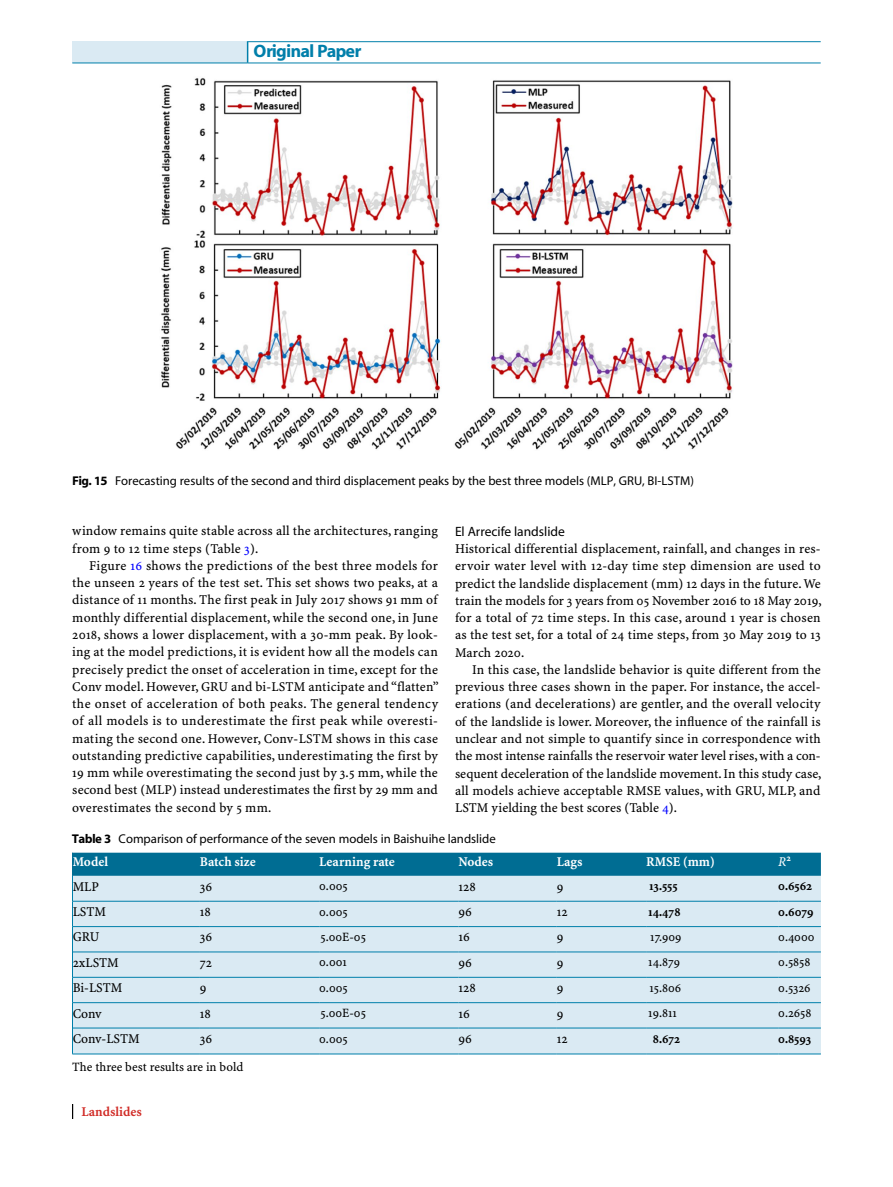
<style>
.page{position:relative;width:893px;height:1187px;background:#fff}
.page>*{position:absolute;margin:0;border:0;box-sizing:border-box;transform-origin:0 0}
.t1{font:700 18px "S Myriad";color:#007faa}
.t2{font:13.5px/17.2px "S Minion Plus";letter-spacing:.005em;color:#000;text-align:justify}
.t3{font:700 13.5px "S Minion Plus";color:#fff}
.t4{font:13.5px "S Myriad";color:#000}
.t5{font:13.5px "S Minion Plus Bold 3";color:#d12d28}
.t6{font:italic 13.5px "S Minion Plus";color:#fff}
.t7{font:12.75px "S Myriad";color:#000}
.t8{font:12.75px "S Minion Plus";color:#000}
.t9{font:700 12.75px "S Minion Plus";color:#000}
.s1{font-weight:700}
.s2{color:#00f}
</style>
<div class="page">
<div style="left:72px;top:42px;width:176px;height:21px;background:#daeaf3"></div>
<svg style="left:247px;top:42px;width:1px;height:21px"></svg>
<hr style="left:72px;top:63px;width:176px;height:1px;background:#007faa">
<hr style="left:247px;top:41px;width:574px;height:1px;background:#007faa">
<hr style="left:248px;top:63px;width:573px;height:1px;background:#007faa">
<svg style="left:72px;top:1104px;width:1px;height:14px"></svg>
<img style="left:161px;top:78px;width:572px;height:372px">
<svg style="left:72px;top:852px;width:749px;height:201px;background:#bad8e5"></svg>
<hr style="left:72px;top:1053px;width:128px;height:1px;background:#007faa">
<hr style="left:200px;top:1053px;width:119px;height:1px;background:#007faa">
<hr style="left:319px;top:1053px;width:139px;height:1px;background:#007faa">
<hr style="left:458px;top:1053px;width:99px;height:1px;background:#007faa">
<hr style="left:557px;top:1053px;width:89px;height:1px;background:#007faa">
<hr style="left:646px;top:1053px;width:132px;height:1px;background:#007faa">
<hr style="left:778px;top:1053px;width:43px;height:1px;background:#007faa">
<h1 class="t1" style="left:254px;top:42px;width:108px">Original Paper</h1>
<p class="t7" style="left:72px;top:475px;width:623px"><span class="s1">Fig. 15</span> Forecasting results of the second and third displacement peaks by the best three models (MLP, GRU, BI-LSTM)</p>
<p class="t2" style="left:72px;top:522px;width:367px">window remains quite stable across all the architectures, ranging from 9 to 12 time steps (Table <span class="s2">3</span>).</p>
<p class="t2" style="left:72px;top:557px;width:368px;text-indent:17px">Figure <span class="s2">16</span> shows the predictions of the best three models for the unseen 2 years of the test set. This set shows two peaks, at a distance of 11 months. The first peak in July 2017 shows 91 mm of monthly differential displacement, while the second one, in June 2018, shows a lower displacement, with a 30-mm peak. By look&shy;ing at the model predictions, it is evident how all the models can precisely predict the onset of acceleration in time, except for the Conv model. However, GRU and bi-LSTM anticipate and “flatten” the onset of acceleration of both peaks. The general tendency of all models is to underestimate the first peak while overesti&shy;mating the second one. However, Conv-LSTM shows in this case outstanding predictive capabilities, underestimating the first by 19 mm while overestimating the second just by 3.5 mm, while the second best (MLP) instead underestimates the first by 29 mm and overestimates the second by 5 mm.</p>
<p class="t4" style="left:455px;top:524px;width:111px">El Arrecife landslide</p>
<p class="t2" style="left:455px;top:540px;width:368px">Historical differential displacement, rainfall, and changes in res&shy;ervoir water level with 12-day time step dimension are used to predict the landslide displacement (mm) 12 days in the future. We train the models for 3 years from 05 November 2016 to 18 May 2019, for a total of 72 time steps. In this case, around 1 year is chosen as the test set, for a total of 24 time steps, from 30 May 2019 to 13<br>March 2020.</p>
<p class="t2" style="left:455px;top:661px;width:368px;text-indent:17px">In this case, the landslide behavior is quite different from the previous three cases shown in the paper. For instance, the accel&shy;erations (and decelerations) are gentler, and the overall velocity of the landslide is lower. Moreover, the influence of the rainfall is unclear and not simple to quantify since in correspondence with the most intense rainfalls the reservoir water level rises, with a con&shy;sequent deceleration of the landslide movement. In this study case, all models achieve acceptable RMSE values, with GRU, MLP, and LSTM yielding the best scores (Table <span class="s2">4</span>).</p>
<p class="t7" style="left:72px;top:832px;width:425px"><span class="s1">Table 3</span> Comparison of performance of the seven models in Baishuihe landslide</p>
<p class="t3" style="left:73px;top:854px;width:37px">Model</p>
<p class="t3" style="left:200px;top:854px;width:57px">Batch size</p>
<p class="t3" style="left:319px;top:854px;width:77px">Learning rate</p>
<p class="t3" style="left:458px;top:854px;width:36px">Nodes</p>
<p class="t3" style="left:557px;top:854px;width:27px">Lags</p>
<p class="t3" style="left:646px;top:854px;width:70px">RMSE (mm)</p>
<p class="t6" style="left:778px;top:854px;width:14px">R<sup>2</sup></p>
<p class="t2" style="left:73px;top:877px;width:28px">MLP</p>
<p class="t2" style="left:200px;top:877px;width:14px">36</p>
<p class="t8" style="left:319px;top:879px;width:30px">0.005</p>
<p class="t2" style="left:458px;top:877px;width:19px">128</p>
<p class="t2" style="left:557px;top:877px;width:8px">9</p>
<p class="t9" style="left:649px;top:879px;width:30px">13.555</p>
<p class="t9" style="left:778px;top:879px;width:35px">0.6562</p>
<p class="t2" style="left:73px;top:903px;width:35px">LSTM</p>
<p class="t2" style="left:200px;top:903px;width:13px">18</p>
<p class="t8" style="left:319px;top:904px;width:30px">0.005</p>
<p class="t2" style="left:458px;top:903px;width:15px">96</p>
<p class="t2" style="left:557px;top:903px;width:12px">12</p>
<p class="t9" style="left:648px;top:904px;width:34px">14.478</p>
<p class="t9" style="left:778px;top:904px;width:37px">0.6079</p>
<p class="t2" style="left:73px;top:928px;width:28px">GRU</p>
<p class="t2" style="left:200px;top:928px;width:14px">36</p>
<p class="t8" style="left:320px;top:929px;width:47px">5.00E-05</p>
<p class="t2" style="left:458px;top:928px;width:13px">16</p>
<p class="t2" style="left:557px;top:928px;width:8px">9</p>
<p class="t8" style="left:650px;top:929px;width:33px">17.909</p>
<p class="t8" style="left:778px;top:929px;width:38px">0.4000</p>
<p class="t2" style="left:73px;top:953px;width:48px">2xLSTM</p>
<p class="t2" style="left:200px;top:953px;width:14px">72</p>
<p class="t8" style="left:319px;top:955px;width:29px">0.001</p>
<p class="t2" style="left:458px;top:953px;width:15px">96</p>
<p class="t2" style="left:557px;top:953px;width:8px">9</p>
<p class="t8" style="left:648px;top:955px;width:33px">14.879</p>
<p class="t8" style="left:778px;top:955px;width:34px">0.5858</p>
<p class="t2" style="left:73px;top:979px;width:51px">Bi-LSTM</p>
<p class="t2" style="left:200px;top:979px;width:8px">9</p>
<p class="t8" style="left:319px;top:980px;width:30px">0.005</p>
<p class="t2" style="left:458px;top:979px;width:19px">128</p>
<p class="t2" style="left:557px;top:979px;width:8px">9</p>
<p class="t8" style="left:649px;top:980px;width:33px">15.806</p>
<p class="t8" style="left:778px;top:980px;width:34px">0.5326</p>
<p class="t2" style="left:73px;top:1004px;width:30px">Conv</p>
<p class="t2" style="left:200px;top:1004px;width:13px">18</p>
<p class="t8" style="left:320px;top:1005px;width:47px">5.00E-05</p>
<p class="t2" style="left:458px;top:1004px;width:13px">16</p>
<p class="t2" style="left:557px;top:1004px;width:8px">9</p>
<p class="t8" style="left:648px;top:1005px;width:30px">19.811</p>
<p class="t8" style="left:778px;top:1005px;width:35px">0.2658</p>
<p class="t2" style="left:73px;top:1030px;width:69px">Conv-LSTM</p>
<p class="t2" style="left:200px;top:1030px;width:14px">36</p>
<p class="t8" style="left:319px;top:1031px;width:30px">0.005</p>
<p class="t2" style="left:458px;top:1030px;width:15px">96</p>
<p class="t2" style="left:557px;top:1030px;width:12px">12</p>
<p class="t9" style="left:653px;top:1031px;width:29px">8.672</p>
<p class="t9" style="left:778px;top:1031px;width:35px">0.8593</p>
<p class="t8" style="left:72px;top:1060px;width:173px">The three best results are in bold</p>
<p class="t5" style="left:81px;top:1103px;width:62px">Landslides</p>
</div>
